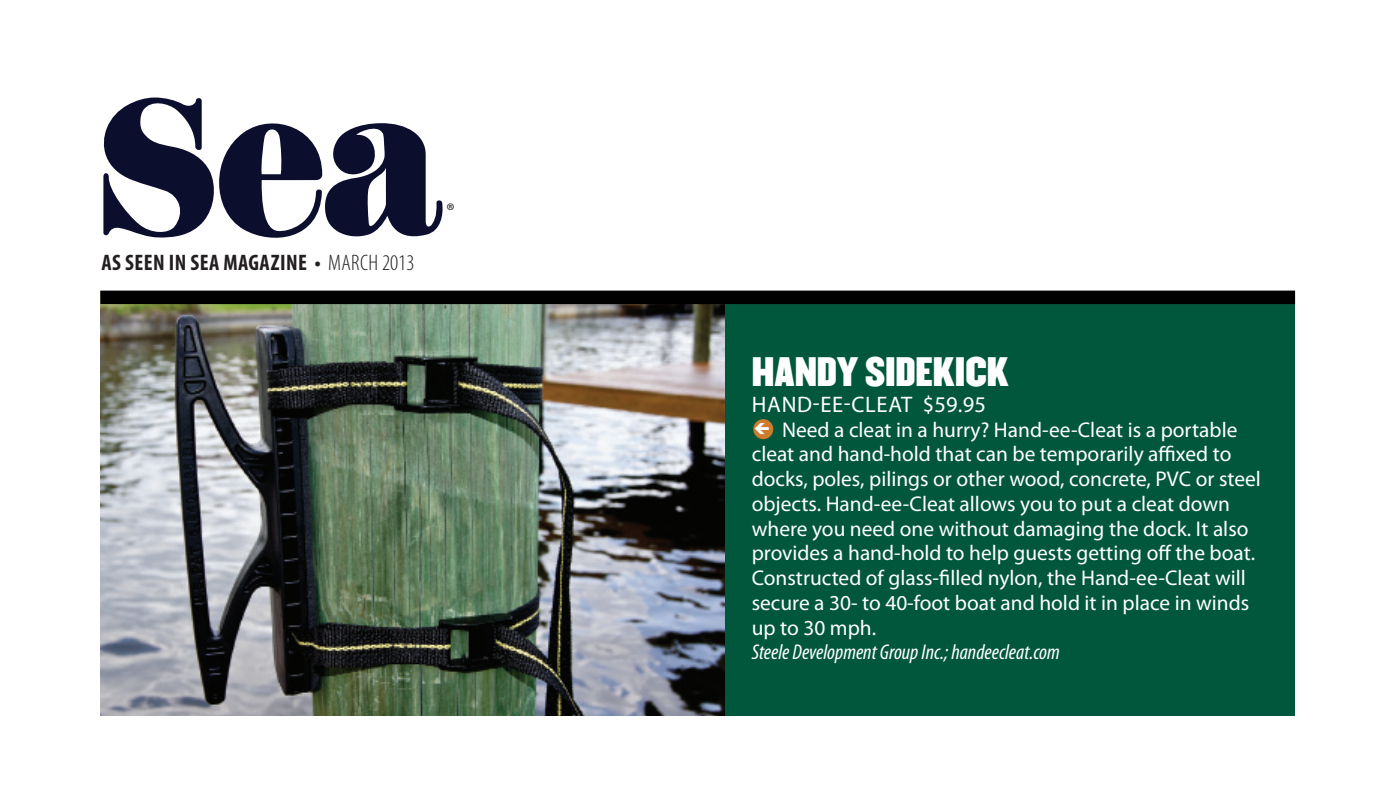
<style>
.page{position:relative;width:1377px;height:810px;background:#fff}
.page>*{position:absolute;margin:0;border:0;box-sizing:border-box;transform-origin:0 0}
.t1{font:36px "Champion HTF Middleweight";color:#fff}
.t2{font:700 condensed 22.5px "Myriad Pro";letter-spacing:.02em;color:#231f20}
.t3{font:22.5px "Myriad Pro";letter-spacing:.03em;color:#fff}
.t4{font:21.38px/24.8px "Myriad Pro";color:#fff}
.t5{font:italic condensed 21.38px "Myriad Pro";color:#fff}
.t6{font:italic condensed 21.38px "Myriad Pro";color:#231f20}
.s1{font-weight:300}
</style>
<div class="page">
<div style="left:535px;top:301px;width:760px;height:415px;background:#00573c"></div>
<div style="left:753px;top:419px;width:20px;height:20px;background:#cd7b2c;border-radius:50%"></div>
<svg style="left:103px;top:97px;width:340px;height:141px"></svg>
<img style="left:100px;top:304px;width:625px;height:412px">
<div style="left:100px;top:291px;width:1195px;height:13px;background:#000"></div>
<p class="t2" style="left:101px;top:248px;width:314px">AS SEEN IN SEA MAGAZINE • <span class="s1">MARCH 2013</span></p>
<p class="t6" style="left:446px;top:199px;width:9px">®</p>
<h1 class="t1" style="left:752px;top:349px;width:258px">HANDY SIDEKICK</h1>
<p class="t3" style="left:752px;top:390px;width:236px">Hand-ee-Cleat $59.95</p>
<p class="t4" style="left:752px;top:417px;width:511px;text-indent:30px">Need a cleat in a hurry? Hand-ee-Cleat is a portable cleat and hand-hold that can be temporarily affixed to docks, poles, pilings or other wood, concrete, PVC or steel objects. Hand-ee-Cleat allows you to put a cleat down where you need one without damaging the dock. It also provides a hand-hold to help guests getting off the boat.<br>Constructed of glass-filled nylon, the Hand-ee-Cleat will secure a 30- to 40-foot boat and hold it in place in winds up to 30 mph.</p>
<p class="t5" style="left:752px;top:641px;width:310px">Steele Development Group Inc.; handeecleat.com</p>
</div>
